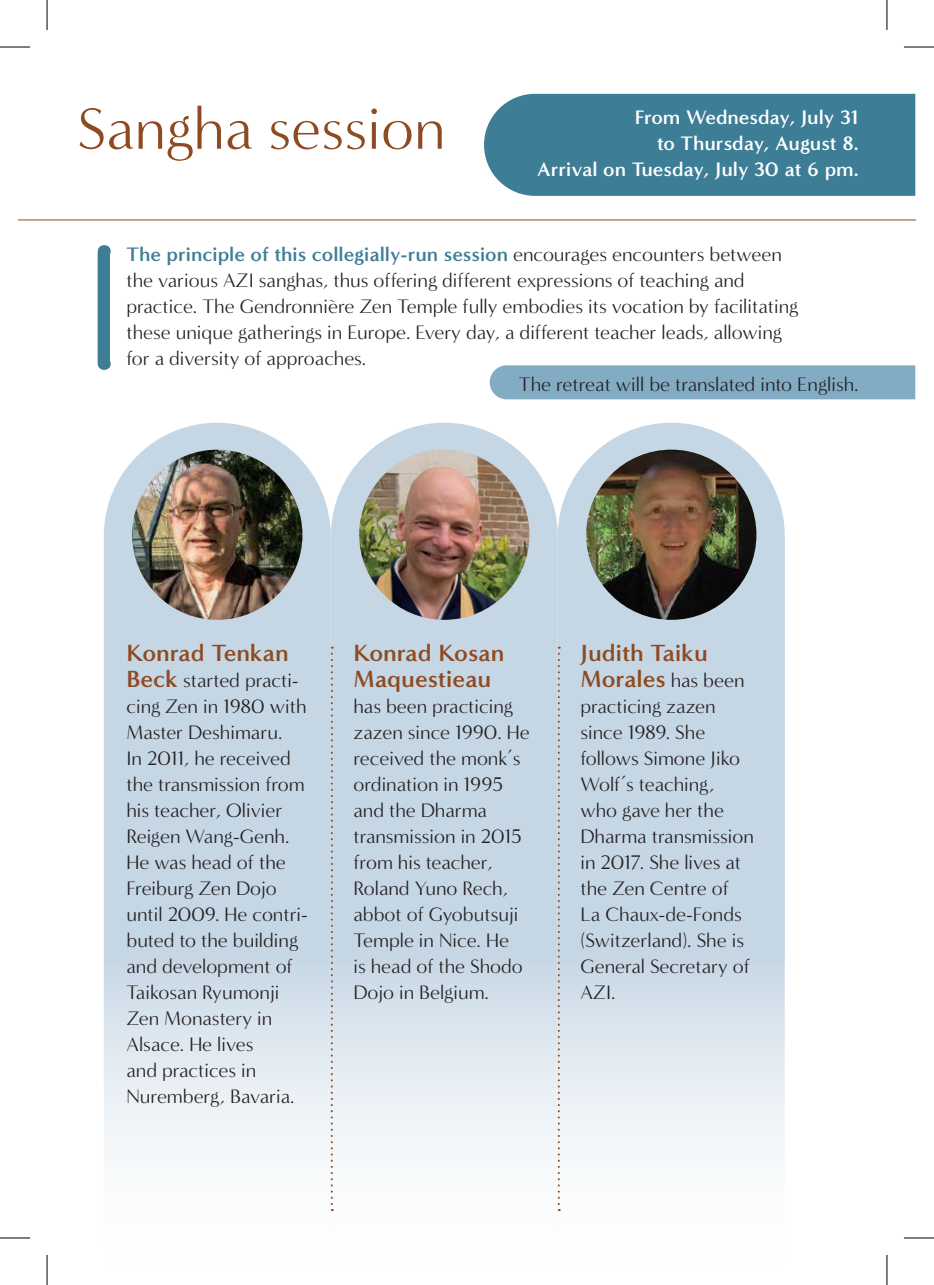
<style>
.page{position:relative;width:934px;height:1285px;background:#fff}
.page>*{position:absolute;margin:0;border:0;box-sizing:border-box;transform-origin:0 0}
.t1{font:60px "Minerva Modern";color:#8e4a20}
.t2{font:700 24px/26px "Minerva Modern";color:#8e4a20}
.t3{font:20px/26px "Minerva Modern";color:#231f20}
.t4{font:700 20px/26px "Minerva Modern";color:#fff;text-align:right}
.s1{font-weight:700;color:#3d7d96}
.s2{font-weight:700;font-size:24px;color:#8e4a20}
.s3{font-weight:400;font-size:20px;color:#231f20}
</style>
<div class="page">
<div style="left:489px;top:365px;width:425px;height:34px;background:#82acc4"></div>
<hr style="left:19px;top:219px;width:895px;height:1px;background:#8e4a20">
<svg style="left:104px;top:423px;width:226px;height:732px;background:#cfdde8"></svg>
<img style="left:132px;top:450px;width:170px;height:170px;border-radius:85px">
<svg style="left:330px;top:423px;width:227px;height:788px;fill:#c5d6e4"></svg>
<img style="left:359px;top:450px;width:170px;height:170px;border-radius:85px">
<svg style="left:557px;top:423px;width:227px;height:788px;fill:#c5d6e4"></svg>
<img style="left:586px;top:450px;width:170px;height:170px;border-radius:85px">
<svg style="left:330px;top:646px;width:2px;height:565px"></svg>
<svg style="left:557px;top:646px;width:2px;height:565px"></svg>
<svg style="left:98px;top:245px;width:12px;height:125px"></svg>
<div style="left:484px;top:94px;width:430px;height:102px;background:#3d7d96"></div>
<hr style="left:0;top:47px;width:30px;height:1px;background:#000">
<hr style="left:903px;top:47px;width:30px;height:1px;background:#000">
<hr style="left:0;top:1237px;width:30px;height:1px;background:#000">
<hr style="left:903px;top:1237px;width:30px;height:1px;background:#000">
<hr style="left:47px;top:0;width:1px;height:30px;background:#000">
<hr style="left:47px;top:1255px;width:1px;height:30px;background:#000">
<hr style="left:886px;top:0;width:1px;height:30px;background:#000">
<hr style="left:886px;top:1255px;width:1px;height:30px;background:#000">
<h1 class="t1" style="left:-4px;top:94px;width:450px">r Sangha session</h1>
<p class="t4" style="left:536px;top:104px;width:323px">From Wednesday, July 31<br>to Thursday, August 8.<br>Arrival on Tuesday, July 30 at 6 pm.</p>
<p class="t3" style="left:126px;top:241px;width:673px"><span class="s1">The principle of this collegially-run session</span> encourages encounters between the various AZI sanghas, thus offering different expressions of teaching and practice. The Gendronnière Zen Temple fully embodies its vocation by facilitating these unique gatherings in Europe. Every day, a different teacher leads, allowing for a diversity of approaches.</p>
<p class="t3" style="left:518px;top:371px;width:341px">The retreat will be translated into English.</p>
<p class="t2" style="left:126px;top:639px;width:163px">Konrad Tenkan</p>
<p class="t3" style="left:126px;top:667px;width:183px"><span class="s2">Beck</span> started practi&shy;cing Zen in 1980 with<br>Master Deshimaru.<br>In 2011, he received the transmission from his teacher, Olivier<br>Reigen Wang-Genh.<br>He was head of the<br>Freiburg Zen Dojo until 2009. He contri&shy;buted to the building and development of<br>Taikosan Ryumonji<br>Zen Monastery in<br>Alsace. He lives<br>and practices in<br>Nuremberg, Bavaria.</p>
<p class="t2" style="left:353px;top:639px;width:152px">Konrad Kosan<br>Maquestieau</p>
<p class="t3" style="left:353px;top:693px;width:178px">has been practicing zazen since 1990. He received the monk’s ordination in 1995 and the Dharma transmission in 2015 from his teacher,<br>Roland Yuno Rech, abbot of Gyobutsuji<br>Temple in Nice. He<br>is head of the Shodo<br>Dojo in Belgium.</p>
<p class="t2" style="left:580px;top:639px;width:165px">Judith Taiku<br>Morales <span class="s3">has been</span></p>
<p class="t3" style="left:580px;top:693px;width:175px">practicing zazen since 1989. She follows Simone Jiko<br>Wolf’s teaching, who gave her the<br>Dharma transmission in 2017. She lives at the Zen Centre of<br>La Chaux-de-Fonds (Switzerland). She is<br>General Secretary of<br>AZI.</p>
</div>
